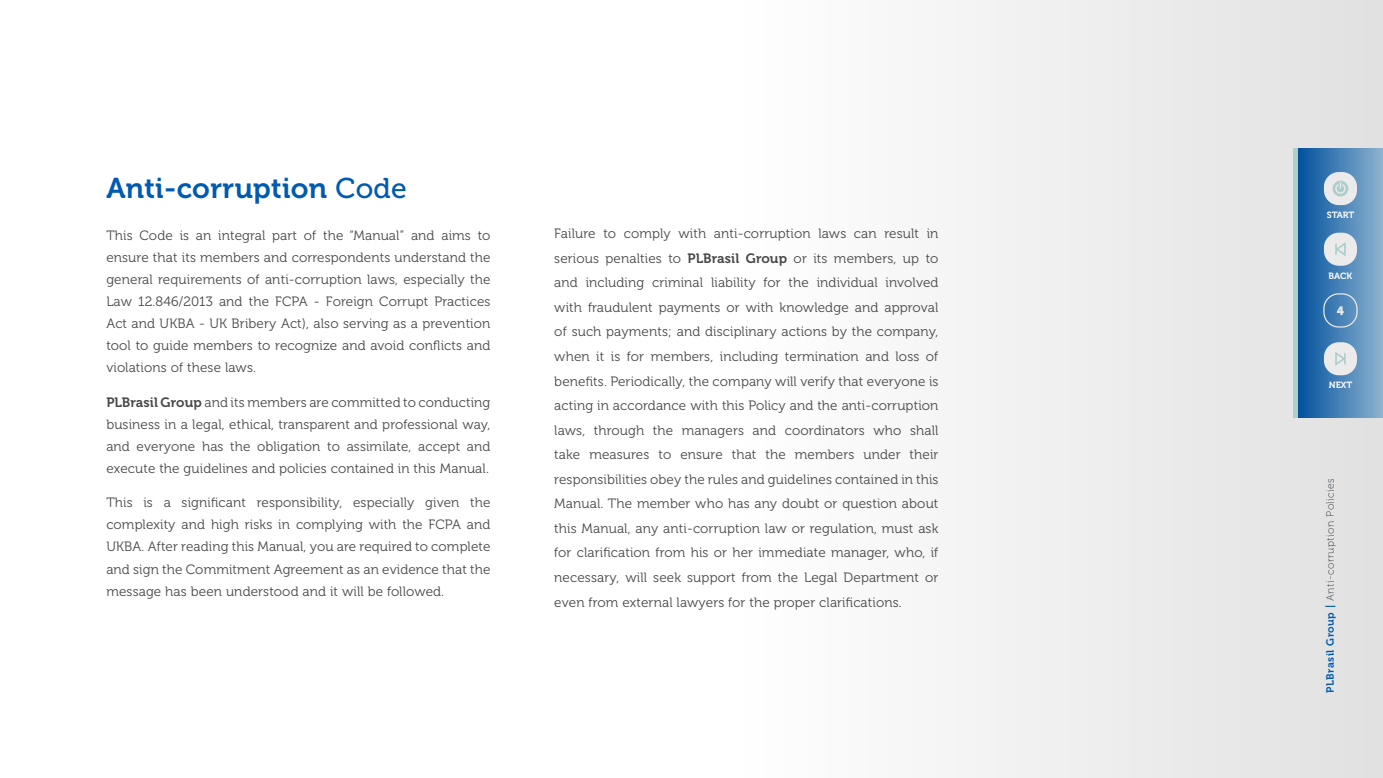
<style>
.page{position:relative;width:1383px;height:778px;background:#fff}
.page>*{position:absolute;margin:0;border:0;box-sizing:border-box;transform-origin:0 0}
.western{font:28.5px "Museo 700";letter-spacing:.01em;color:#005aaf}
.t1{font:13.5px/24.6px "Museo 300";letter-spacing:.01em;color:#484848;text-align:justify}
.t2{font:12px "Museo 900";color:#ebebeb}
.t3{font:10.5px "Museo 100";letter-spacing:.05em;color:#2d383f}
.t4{font:9px "Museo 700";color:#fff}
.s1{font-family:"Museo 500"}
.s2{font-family:"Museo 700"}
.s3{font-family:"Museo 700";color:#005aaf}
</style>
<div class="page">
<div style="left:502px;top:0;width:880px;height:778px;background:linear-gradient(to right,#fff,#e3e3e3)"></div>
<div style="left:1297px;top:149px;width:85px;height:269px;background:linear-gradient(to right,#01519d,#8fb3d0)"></div>
<hr style="left:1293px;top:149px;width:4px;height:269px;background:#aececb">
<div style="left:1323px;top:342px;width:33px;height:33px;background:#ebebeb;border-radius:15px"></div>
<svg style="left:1335px;top:352px;width:10px;height:14px"></svg>
<div style="left:1323px;top:233px;width:33px;height:33px;background:#ebebeb;border-radius:15px"></div>
<svg style="left:1335px;top:243px;width:10px;height:13px"></svg>
<div style="left:1323px;top:172px;width:33px;height:33px;background:#ebebeb;border-radius:15px"></div>
<svg style="left:1332px;top:181px;width:16px;height:15px"></svg>
<div style="left:1323px;top:293px;width:34px;height:34px;border:1px solid #ebebeb;border-radius:15px"></div>
<p class="western" style="left:106px;top:173px;width:302px">Anti-corruption <span class="s1">Code</span></p>
<p class="t1" style="left:106px;top:224px;width:386px;line-height:22px">This Code is an integral part of the “Manual” and aims to ensure that its members and correspondents understand the general requirements of anti-corruption laws, especially the Law 12.846/2013 and the FCPA - Foreign Corrupt Practices Act and UKBA - UK Bribery Act), also serving as a prevention tool to guide members to recognize and avoid conflicts and violations of these laws.</p>
<p class="t1" style="left:106px;top:391px;width:386px;line-height:22px"><span class="s2">PLBrasil Group</span> and its members are committed to conducting business in a legal, ethical, transparent and professional way, and everyone has the obligation to assimilate, accept and execute the guidelines and policies contained in this Manual.</p>
<p class="t1" style="left:106px;top:492px;width:386px;line-height:22px">This is a significant responsibility, especially given the complexity and high risks in complying with the FCPA and UKBA. After reading this Manual, you are required to complete and sign the Commitment Agreement as an evidence that the message has been understood and it will be followed.</p>
<p class="t1" style="left:554px;top:222px;width:386px">Failure to comply with anti-corruption laws can result in serious penalties to <span class="s2">PLBrasil Group</span> or its members, up to and including criminal liability for the individual involved with fraudulent payments or with knowledge and approval of such payments; and disciplinary actions by the company, when it is for members, including termination and loss of benefits. Periodically, the company will verify that everyone is acting in accordance with this Policy and the anti-corruption laws, through the managers and coordinators who shall take measures to ensure that the members under their responsibilities obey the rules and guidelines contained in this Manual. The member who has any doubt or question about this Manual, any anti-corruption law or regulation, must ask for clarification from his or her immediate manager, who, if necessary, will seek support from the Legal Department or even from external lawyers for the proper clarifications.</p>
<p class="t4" style="left:1326px;top:210px;width:29px">START</p>
<p class="t4" style="left:1328px;top:270px;width:25px">BACK</p>
<p class="t2" style="left:1336px;top:304px;width:9px">4</p>
<p class="t4" style="left:1328px;top:380px;width:25px">NEXT</p>
<p class="t3" style="left:1324px;top:693px;width:216px;rotate:-90deg"><span class="s3">PLBrasil Group |</span> Anti-corruption Policies</p>
</div>
